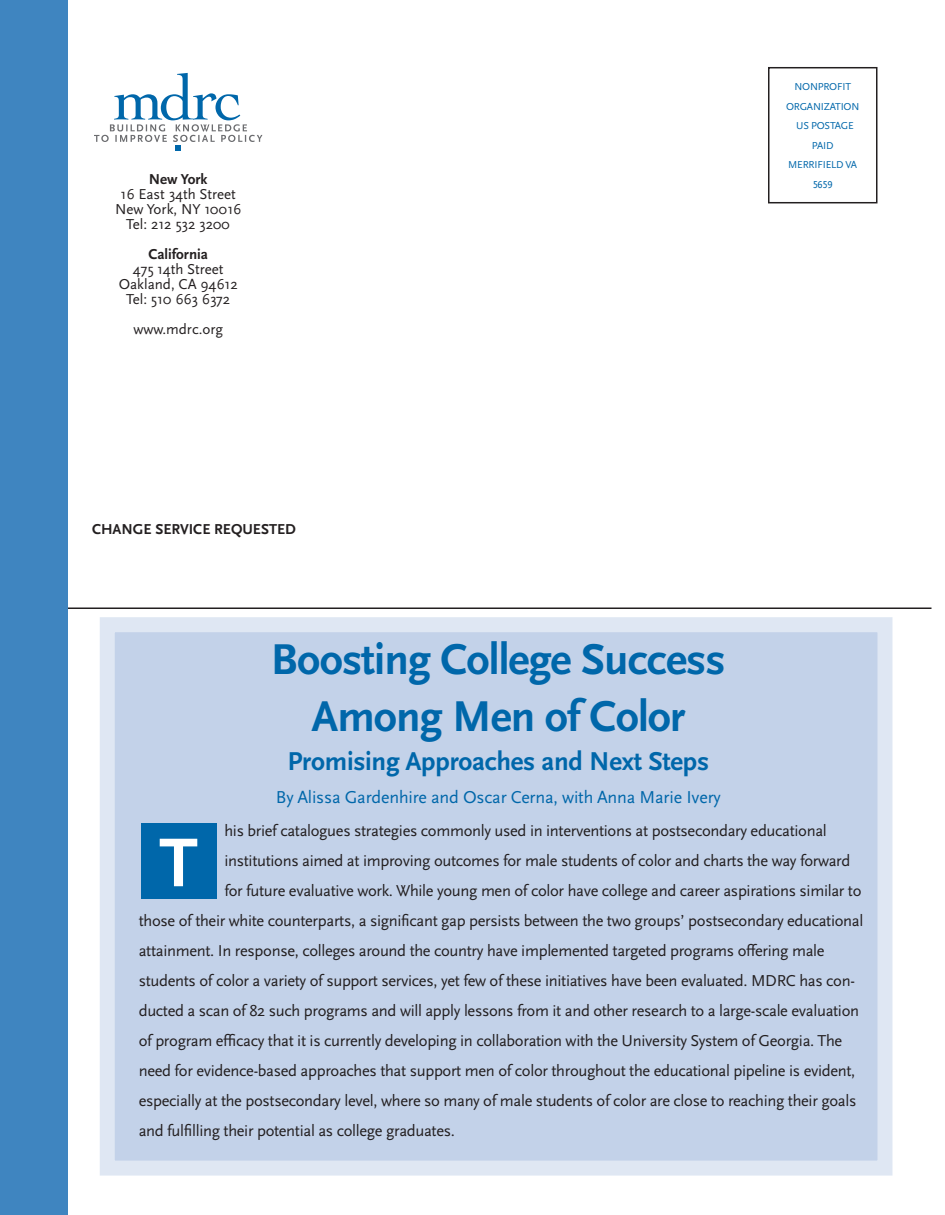
<style>
.page{position:relative;width:945px;height:1215px;background:#fff}
.page>*{position:absolute;margin:0;border:0;box-sizing:border-box;transform-origin:0 0}
.t1{font:700 72px "Scala Sans OT";color:#fff}
.t2{font:700 45px/57px "Scala Sans OT";letter-spacing:-.02em;color:#0067aa;text-align:center}
.t3{font:700 27px "Scala Sans OT";letter-spacing:-.01em;color:#0067aa}
.t4{font:18px "Scala Sans OT";letter-spacing:-.01em;color:#0067aa}
.t5{font:16.5px "Scala Sans OT";letter-spacing:-.02em;color:#231f20}
.t6{font:15px/15px "Scala Sans OT";color:#231f20;text-align:center}
.t7{font:700 15px "Scala Sans OT";color:#231f20}
.t8{font:10.5px/19.5px "Scala Sans OT";letter-spacing:-.02em;color:#0067aa;text-align:center}
</style>
<div class="page">
<div style="left:100px;top:617px;width:792px;height:559px;background:#c3d2e9;border:15px solid #dfe7f3"></div>
<svg style="left:94px;top:73px;width:168px;height:78px"></svg>
<div style="left:768px;top:67px;width:110px;height:136px;border:2px solid #231f20"></div>
<hr style="left:14px;top:608px;width:918px;height:1px;background:#231f20">
<div style="left:0;top:0;width:67px;height:1215px;background:#3f85c0"></div>
<div style="left:141px;top:824px;width:75px;height:75px;background:#0067aa"></div>
<p class="t7" style="left:149px;top:171px;width:60px">New York</p>
<p class="t6" style="left:115px;top:187px;width:128px">16 East 34th Street<br>New York, NY 10016<br>Tel: 212 532 3200</p>
<p class="t7" style="left:148px;top:246px;width:61px">California</p>
<p class="t6" style="left:119px;top:262px;width:121px">475 14th Street<br>Oakland, CA 94612<br>Tel: 510 663 6372</p>
<p class="t6" style="left:133px;top:322px;width:91px">www.mdrc.org</p>
<p class="t8" style="left:786px;top:77px;width:75px">NONPROFIT<br>ORGANIZATION<br>US POSTAGE<br>PAID<br>MERRIFIELD VA<br>5659</p>
<p class="t7" style="left:92px;top:521px;width:205px">CHANGE SERVICE REQUESTED</p>
<h2 class="t2" style="left:271px;top:631px;width:456px">Boosting College Success<br>Among Men of Color</h2>
<h3 class="t3" style="left:288px;top:746px;width:423px">Promising Approaches and Next Steps</h3>
<p class="t4" style="left:276px;top:787px;width:446px">By Alissa Gardenhire and Oscar Cerna, with Anna Marie Ivery</p>
<p class="t5" style="left:224px;top:821px;width:604px">his brief catalogues strategies commonly used in interventions at postsecondary educational</p>
<p class="t5" style="left:224px;top:851px;width:627px">institutions aimed at improving outcomes for male students of color and charts the way forward</p>
<p class="t5" style="left:224px;top:881px;width:639px">for future evaluative work. While young men of color have college and career aspirations similar to</p>
<p class="t5" style="left:139px;top:911px;width:726px">those of their white counterparts, a significant gap persists between the two groups’ postsecondary educational</p>
<p class="t5" style="left:139px;top:941px;width:687px">attainment. In response, colleges around the country have implemented targeted programs offering male</p>
<p class="t5" style="left:139px;top:971px;width:718px">students of color a variety of support services, yet few of these initiatives have been evaluated. MDRC has con-</p>
<p class="t5" style="left:139px;top:1001px;width:722px">ducted a scan of 82 such programs and will apply lessons from it and other research to a large-scale evaluation</p>
<p class="t5" style="left:139px;top:1031px;width:705px">of program efficacy that it is currently developing in collaboration with the University System of Georgia. The</p>
<p class="t5" style="left:139px;top:1061px;width:718px">need for evidence-based approaches that support men of color throughout the educational pipeline is evident,</p>
<p class="t5" style="left:139px;top:1091px;width:719px">especially at the postsecondary level, where so many of male students of color are close to reaching their goals</p>
<p class="t5" style="left:139px;top:1121px;width:318px">and fulfilling their potential as college graduates.</p>
<h1 class="t1" style="left:159px;top:823px;width:40px">T</h1>
</div>
